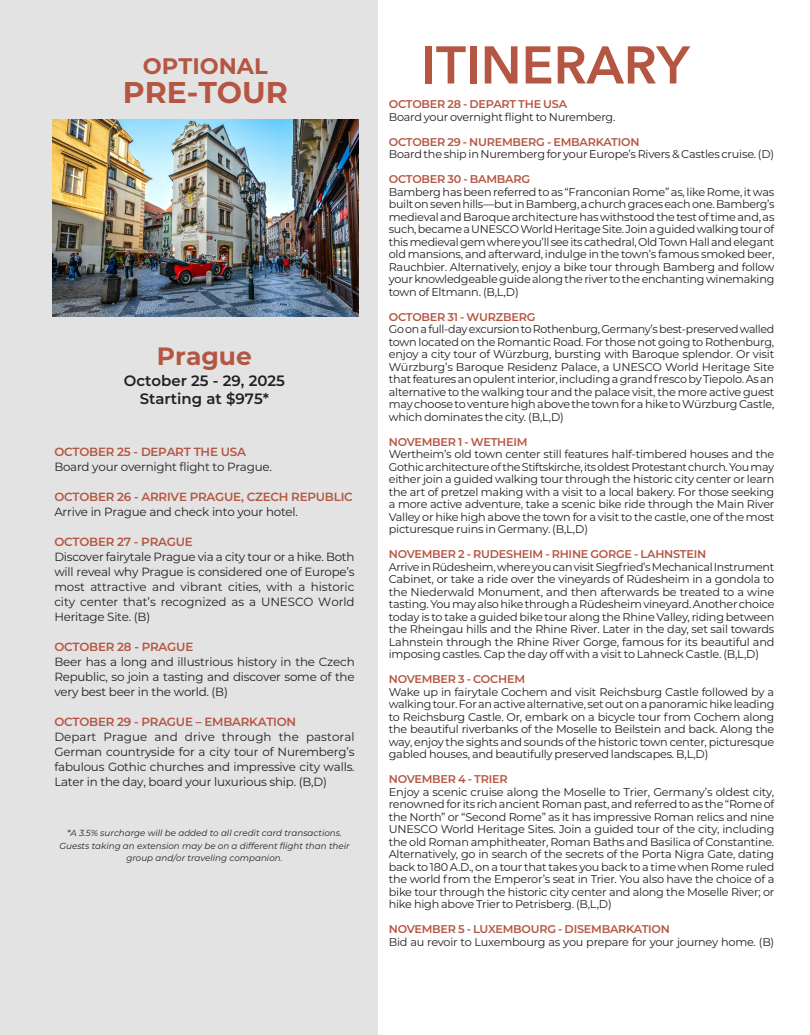
<style>
.page{position:relative;width:810px;height:1035px;background:#fff}
.page>*{position:absolute;margin:0;border:0;box-sizing:border-box;transform-origin:0 0}
.t1{font:600 52.5px "Avenir Next";color:#b55642}
.t2{font:700 30px "Montserrat";color:#b55642}
.t3{font:700 25px "Montserrat";color:#b55642}
.t4{font:700 22.5px "Montserrat";color:#b55642}
.t5{font:600 15px/17.5px "Montserrat";color:#231f20;text-align:center}
.t6{font:11.88px/15px "Montserrat";letter-spacing:-.02em;color:#231f20;text-align:justify}
.t7{font:600 11.88px "Montserrat";letter-spacing:-.02em;color:#b55642}
.t8{font:11.25px/12.5px "Montserrat";letter-spacing:-.02em;color:#231f20;text-align:justify}
.t9{font:600 11.25px "Montserrat";letter-spacing:-.02em;color:#b55642}
.t10{font:italic 8.75px/12.5px "Montserrat";color:#231f20;text-align:center}
</style>
<div class="page">
<div style="left:0;top:0;width:377px;height:1035px;background:#e3e3e4"></div>
<img style="left:53px;top:119px;width:305px;height:197px">
<h3 class="t4" style="left:143px;top:50px;width:126px">OPTIONAL</h3>
<h2 class="t2" style="left:123px;top:71px;width:167px">PRE-TOUR</h2>
<h3 class="t3" style="left:157px;top:338px;width:96px">Prague</h3>
<h3 class="t5" style="left:124px;top:371px;width:163px">October 25 - 29, 2025<br>Starting at $975*</h3>
<p class="t7" style="left:54px;top:444px;width:193px">OCTOBER 25 - DEPART THE USA</p>
<p class="t6" style="left:54px;top:459px;width:219px">Board your overnight flight to Prague.</p>
<p class="t7" style="left:54px;top:489px;width:300px">OCTOBER 26 - ARRIVE PRAGUE, CZECH REPUBLIC</p>
<p class="t6" style="left:54px;top:504px;width:245px">Arrive in Prague and check into your hotel.</p>
<p class="t7" style="left:54px;top:534px;width:140px">OCTOBER 27 - PRAGUE</p>
<p class="t6" style="left:54px;top:549px;width:302px">Discover fairytale Prague via a city tour or a hike. Both will reveal why Prague is considered one of Europe’s most attractive and vibrant cities, with a historic city center that’s recognized as a UNESCO World Heritage Site. (B)</p>
<p class="t7" style="left:54px;top:639px;width:140px">OCTOBER 28 - PRAGUE</p>
<p class="t6" style="left:54px;top:654px;width:302px">Beer has a long and illustrious history in the Czech Republic, so join a tasting and discover some of the very best beer in the world. (B)</p>
<p class="t7" style="left:54px;top:714px;width:243px">OCTOBER 29 - PRAGUE – EMBARKATION</p>
<p class="t6" style="left:54px;top:729px;width:302px">Depart Prague and drive through the pastoral German countryside for a city tour of Nuremberg’s fabulous Gothic churches and impressive city walls.<br>Later in the day, board your luxurious ship. (B,D)</p>
<p class="t10" style="left:59px;top:827px;width:292px">*A 3.5% surcharge will be added to all credit card transactions.<br>Guests taking an extension may be on a different flight than their group and/or traveling companion.</p>
<h1 class="t1" style="left:421px;top:20px;width:270px">ITINERARY</h1>
<p class="t9" style="left:389px;top:96px;width:180px">OCTOBER 28 - DEPART THE USA</p>
<p class="t8" style="left:389px;top:110px;width:228px">Board your overnight flight to Nuremberg.</p>
<p class="t9" style="left:389px;top:134px;width:252px">OCTOBER 29 - NUREMBERG - EMBARKATION</p>
<p class="t8" style="left:389px;top:148px;width:387px">Board the ship in Nuremberg for your Europe’s Rivers &amp; Castles cruise. (D)</p>
<p class="t9" style="left:389px;top:171px;width:143px">OCTOBER 30 - BAMBARG</p>
<p class="t8" style="left:389px;top:185px;width:387px">Bamberg has been referred to as “Franconian Rome” as, like Rome, it was built on seven hills—but in Bamberg, a church graces each one. Bamberg’s medieval and Baroque architecture has withstood the test of time and, as such, became a UNESCO World Heritage Site. Join a guided walking tour of this medieval gem where you’ll see its cathedral, Old Town Hall and elegant old mansions, and afterward, indulge in the town’s famous smoked beer, Rauchbier. Alternatively, enjoy a bike tour through Bamberg and follow your knowledgeable guide along the river to the enchanting winemaking town of Eltmann. (B,L,D)</p>
<p class="t9" style="left:389px;top:309px;width:148px">OCTOBER 31 - WURZBERG</p>
<p class="t8" style="left:389px;top:323px;width:387px">Go on a full-day excursion to Rothenburg, Germany’s best-preserved walled town located on the Romantic Road. For those not going to Rothenburg, enjoy a city tour of Würzburg, bursting with Baroque splendor. Or visit Würzburg’s Baroque Residenz Palace, a UNESCO World Heritage Site that features an opulent interior, including a grand fresco by Tiepolo. As an alternative to the walking tour and the palace visit, the more active guest may choose to venture high above the town for a hike to Würzburg Castle, which dominates the city. (B,L,D)</p>
<p class="t9" style="left:389px;top:434px;width:140px">NOVEMBER 1 - WETHEIM</p>
<p class="t8" style="left:389px;top:448px;width:387px">Wertheim’s old town center still features half-timbered houses and the Gothic architecture of the Stiftskirche, its oldest Protestant church. You may either join a guided walking tour through the historic city center or learn the art of pretzel making with a visit to a local bakery. For those seeking a more active adventure, take a scenic bike ride through the Main River Valley or hike high above the town for a visit to the castle, one of the most picturesque ruins in Germany. (B,L,D)</p>
<p class="t9" style="left:389px;top:546px;width:319px">NOVEMBER 2 - RUDESHEIM - RHINE GORGE - LAHNSTEIN</p>
<p class="t8" style="left:389px;top:560px;width:387px">Arrive in Rüdesheim, where you can visit Siegfried’s Mechanical Instrument Cabinet, or take a ride over the vineyards of Rüdesheim in a gondola to the Niederwald Monument, and then afterwards be treated to a wine tasting. You may also hike through a Rüdesheim vineyard. Another choice today is to take a guided bike tour along the Rhine Valley, riding between the Rheingau hills and the Rhine River. Later in the day, set sail towards Lahnstein through the Rhine River Gorge, famous for its beautiful and imposing castles. Cap the day off with a visit to Lahneck Castle. (B,L,D)</p>
<p class="t9" style="left:389px;top:671px;width:138px">NOVEMBER 3 - COCHEM</p>
<p class="t8" style="left:389px;top:685px;width:387px">Wake up in fairytale Cochem and visit Reichsburg Castle followed by a walking tour. For an active alternative, set out on a panoramic hike leading to Reichsburg Castle. Or, embark on a bicycle tour from Cochem along the beautiful riverbanks of the Moselle to Beilstein and back. Along the way, enjoy the sights and sounds of the historic town center, picturesque gabled houses, and beautifully preserved landscapes. B,L,D)</p>
<p class="t9" style="left:389px;top:771px;width:120px">NOVEMBER 4 - TRIER</p>
<p class="t8" style="left:389px;top:785px;width:387px">Enjoy a scenic cruise along the Moselle to Trier, Germany’s oldest city, renowned for its rich ancient Roman past, and referred to as the “Rome of the North” or “Second Rome” as it has impressive Roman relics and nine UNESCO World Heritage Sites. Join a guided tour of the city, including the old Roman amphitheater, Roman Baths and Basilica of Constantine.<br>Alternatively, go in search of the secrets of the Porta Nigra Gate, dating back to 180 A.D., on a tour that takes you back to a time when Rome ruled the world from the Emperor’s seat in Trier. You also have the choice of a bike tour through the historic city center and along the Moselle River; or hike high above Trier to Petrisberg. (B,L,D)</p>
<p class="t9" style="left:389px;top:921px;width:283px">NOVEMBER 5 - LUXEMBOURG - DISEMBARKATION</p>
<p class="t8" style="left:389px;top:935px;width:387px">Bid au revoir to Luxembourg as you prepare for your journey home. (B)</p>
</div>
